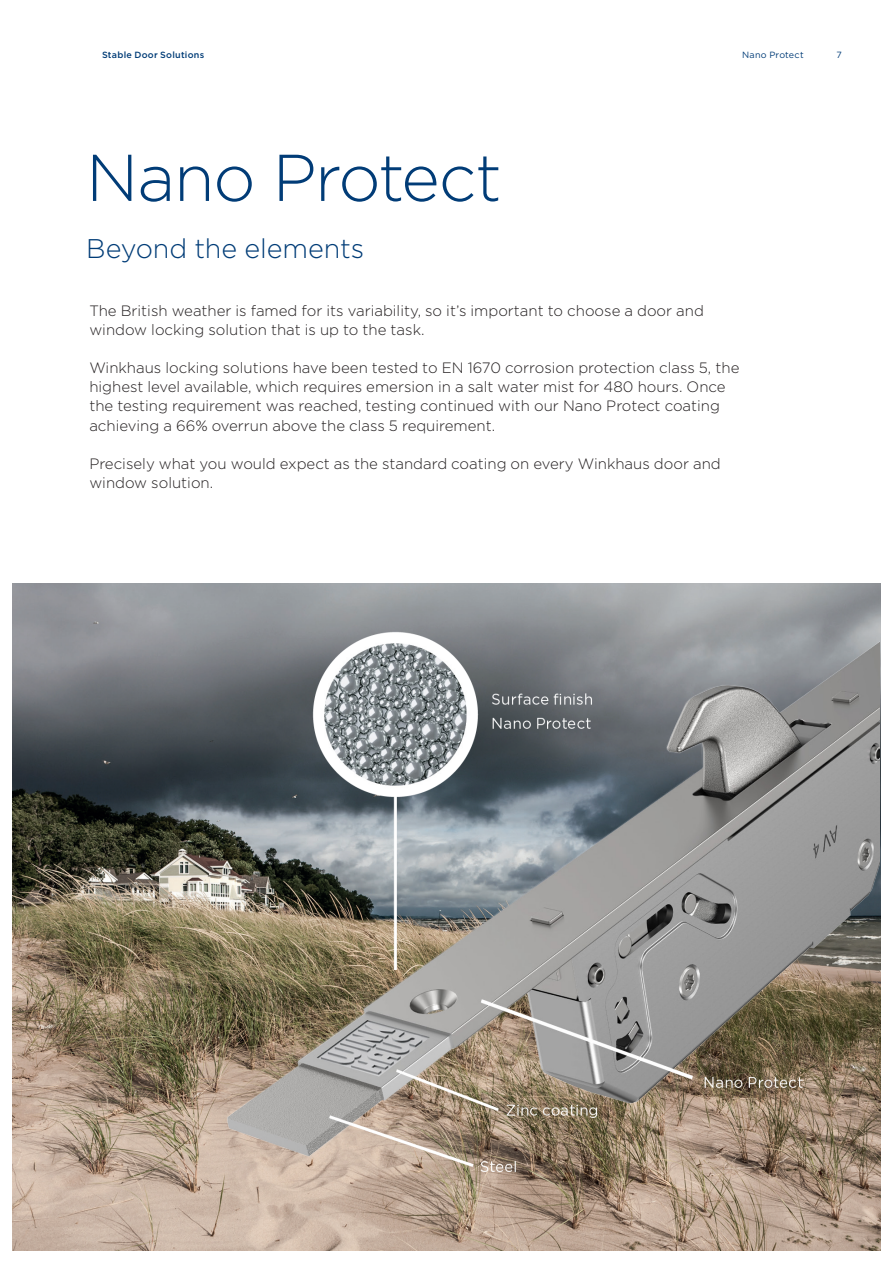
<style>
.page{position:relative;width:893px;height:1263px;background:#fff}
.page>*{position:absolute;margin:0;border:0;box-sizing:border-box;transform-origin:0 0}
.Headlinegröße_3_Blau_2016{font:300 66px "Gotham";letter-spacing:-.02em;color:#013c77}
._02-c_Subheadline_MEHRZEILIG_MEDIUM_Blau_{font:300 27px "Gotham";color:#013c77}
._04-a_Zwischenüberschrift_MIT-Abstand-na_{font:300 15px/19.2px "Gotham";color:#231f20}
._01-a_Kopfzeile_Angabe-Broschürentitel_r_{font:500 9px "Gotham";letter-spacing:.03em;color:#013c77}
._02-a_Kopfzeile_Rubrik_links_Blau_2016{font:9px "Gotham";letter-spacing:.03em;color:#013c77}
._03-a_Kopfzeile_Seitenzahl_rechts_Blau_20{font:9px "Gotham";color:#013c77}
</style>
<div class="page">
<img style="left:13px;top:584px;width:867px;height:666px">
<img style="left:220px;top:610px;width:660px;height:597px">
<p class="_01-a_Kopfzeile_Angabe-Broschürentitel_r_" style="left:102px;top:49px;width:104px">Stable Door Solutions</p>
<p class="_02-a_Kopfzeile_Rubrik_links_Blau_2016" style="left:742px;top:49px;width:63px">Nano Protect</p>
<p class="_03-a_Kopfzeile_Seitenzahl_rechts_Blau_20" style="left:837px;top:49px;width:7px">7</p>
<p class="Headlinegröße_3_Blau_2016" style="left:86px;top:136px;width:417px">Nano Protect</p>
<p class="_02-c_Subheadline_MEHRZEILIG_MEDIUM_Blau_" style="left:86px;top:232px;width:280px">Beyond the elements</p>
<p class="_04-a_Zwischenüberschrift_MIT-Abstand-na_" style="left:89px;top:300px;width:616px">The British weather is famed for its variability, so it’s important to choose a door and window locking solution that is up to the task.</p>
<p class="_04-a_Zwischenüberschrift_MIT-Abstand-na_" style="left:89px;top:358px;width:652px">Winkhaus locking solutions have been tested to EN 1670 corrosion protection class 5, the highest level available, which requires emersion in a salt water mist for 480 hours. Once the testing requirement was reached, testing continued with our Nano Protect coating achieving a 66% overrun above the class 5 requirement.</p>
<p class="_04-a_Zwischenüberschrift_MIT-Abstand-na_" style="left:89px;top:453px;width:633px">Precisely what you would expect as the standard coating on every Winkhaus door and window solution.</p>
</div>
